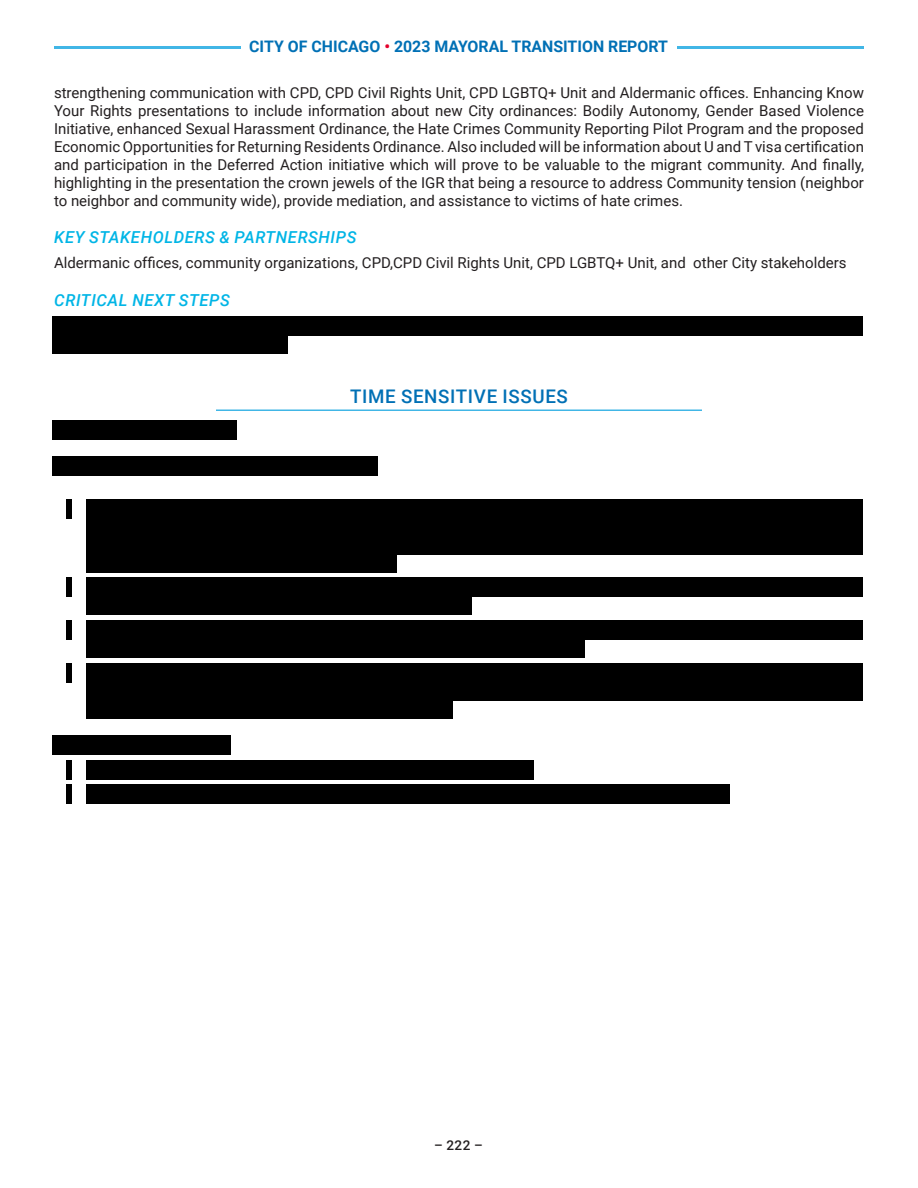
<style>
.page{position:relative;width:918px;height:1188px;background:#fff}
.page>*{position:absolute;margin:0;border:0;box-sizing:border-box;transform-origin:0 0}
.Section_Header{font:500 18.75px "Roboto";letter-spacing:.035em;color:#0070b5}
.Dept_Initiative_sub{font:italic 500 16.5px "Roboto";letter-spacing:.035em;color:#00b5e6}
.t1{font:700 15.9px "Roboto";color:#0070b5}
.Dept_Initiative_body{font:15px/18px "Roboto";color:#231f20;text-align:justify}
.t2{font:500 13.5px "Roboto";color:#231f20}
.s1{color:#e4002b}
</style>
<div class="page">
<hr style="left:54px;top:46px;width:187px;height:3px;background:#41b6e6">
<hr style="left:677px;top:46px;width:187px;height:3px;background:#41b6e6">
<hr style="left:216px;top:410px;width:486px;height:1px;background:#41b6e6">
<div style="left:52px;top:316px;width:811px;height:20px;background:#000"></div>
<div style="left:52px;top:334px;width:236px;height:20px;background:#000"></div>
<div style="left:52px;top:420px;width:185px;height:20px;background:#000"></div>
<div style="left:52px;top:456px;width:326px;height:20px;background:#000"></div>
<div style="left:66px;top:499px;width:5px;height:20px;background:#000"></div>
<div style="left:86px;top:499px;width:777px;height:20px;background:#000"></div>
<div style="left:86px;top:517px;width:776px;height:20px;background:#000"></div>
<div style="left:86px;top:535px;width:777px;height:20px;background:#000"></div>
<div style="left:86px;top:553px;width:310px;height:20px;background:#000"></div>
<div style="left:66px;top:577px;width:5px;height:20px;background:#000"></div>
<div style="left:86px;top:577px;width:776px;height:20px;background:#000"></div>
<div style="left:86px;top:595px;width:386px;height:20px;background:#000"></div>
<div style="left:66px;top:620px;width:5px;height:20px;background:#000"></div>
<div style="left:86px;top:620px;width:777px;height:20px;background:#000"></div>
<div style="left:86px;top:638px;width:498px;height:20px;background:#000"></div>
<div style="left:66px;top:663px;width:5px;height:20px;background:#000"></div>
<div style="left:86px;top:663px;width:777px;height:20px;background:#000"></div>
<div style="left:86px;top:681px;width:777px;height:20px;background:#000"></div>
<div style="left:86px;top:699px;width:366px;height:20px;background:#000"></div>
<div style="left:52px;top:735px;width:179px;height:20px;background:#000"></div>
<div style="left:66px;top:760px;width:5px;height:20px;background:#000"></div>
<div style="left:86px;top:760px;width:448px;height:20px;background:#000"></div>
<div style="left:66px;top:784px;width:5px;height:20px;background:#000"></div>
<div style="left:86px;top:784px;width:643px;height:20px;background:#000"></div>
<p class="t1" style="left:249px;top:36px;width:420px">CITY OF CHICAGO <span class="s1">•</span> 2023 MAYORAL TRANSITION REPORT</p>
<p class="Dept_Initiative_body" style="left:54px;top:83px;width:812px">strengthening communication with CPD, CPD Civil Rights Unit, CPD LGBTQ+ Unit and Aldermanic offices. Enhancing Know Your Rights presentations to include information about new City ordinances: Bodily Autonomy, Gender Based Violence Initiative, enhanced Sexual Harassment Ordinance, the Hate Crimes Community Reporting Pilot Program and the proposed Economic Opportunities for Returning Residents Ordinance. Also included will be information about U and T visa certification and participation in the Deferred Action initiative which will prove to be valuable to the migrant community. And finally, highlighting in the presentation the crown jewels of the IGR that being a resource to address Community tension (neighbor to neighbor and community wide), provide mediation, and assistance to victims of hate crimes.</p>
<p class="Dept_Initiative_sub" style="left:54px;top:226px;width:304px">KEY STAKEHOLDERS &amp; PARTNERSHIPS</p>
<p class="Dept_Initiative_body" style="left:54px;top:253px;width:794px">Aldermanic offices, community organizations, CPD,CPD Civil Rights Unit, CPD LGBTQ+ Unit, and other City stakeholders</p>
<p class="Dept_Initiative_sub" style="left:54px;top:289px;width:177px">CRITICAL NEXT STEPS</p>
<p class="Section_Header" style="left:350px;top:383px;width:219px">TIME SENSITIVE ISSUES</p>
<p class="t2" style="left:434px;top:1136px;width:50px">– 222 –</p>
</div>
